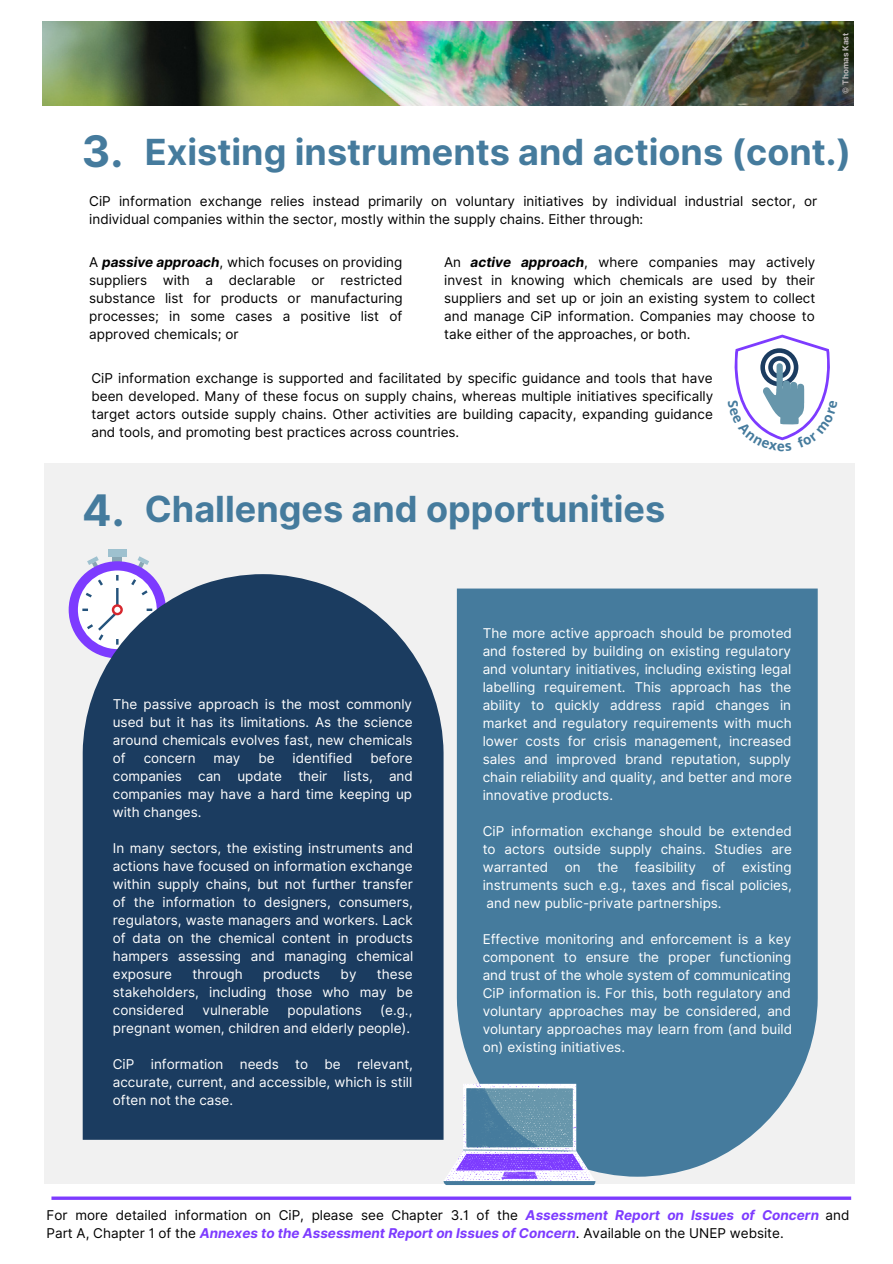
<style>
.page{position:relative;width:893px;height:1264px;background:#fff}
.page>*{position:absolute;margin:0;border:0;box-sizing:border-box;transform-origin:0 0}
.t1{font:700 43.5px "Inter";color:#457b9d}
.t2{font:700 36px "Inter";color:#457b9d}
.t3{font:13.5px/18px "Inter";color:#fff;text-align:justify}
.t4{font:13.5px/18px "Inter";color:#000;text-align:justify}
.t5{font:700 8.1px "Inter";color:#bbb5b5}
.s1{font-size:43.5px}
.s2{font-weight:700;font-style:italic}
.s3{font-weight:700;font-style:italic;color:#7d3bff}
</style>
<div class="page">
<div style="left:44px;top:463px;width:810px;height:720px;background:#f1f1f1"></div>
<svg style="left:137px;top:556px;width:12px;height:12px"></svg>
<svg style="left:87px;top:556px;width:12px;height:11px"></svg>
<div style="left:112px;top:556px;width:10px;height:10px;background:#88a6b3"></div>
<div style="left:69px;top:561px;width:97px;height:97px;background:#7d3bff;border-radius:50%"></div>
<div style="left:78px;top:570px;width:79px;height:79px;background:#fff;border-radius:50%"></div>
<div style="left:108px;top:549px;width:18px;height:7px;background:#9ec1cf"></div>
<svg style="left:83px;top:574px;width:360px;height:565px;background:#29476a"></svg>
<div style="left:457px;top:588px;width:360px;height:588px;background:#457b9d"></div>
<svg style="left:443px;top:1083px;width:152px;height:101px"></svg>
<img style="left:42px;top:21px;width:810px;height:84px">
<hr style="left:51px;top:1196px;width:800px;height:3px;background:#7d3bff">
<svg style="left:734px;top:334px;width:96px;height:107px"></svg>
<p class="t5" style="left:840px;top:94px;width:62px;rotate:-90deg">© Thomas Kast</p>
<h2 class="t2" style="left:82px;top:131px;width:770px"><span class="s1">3.</span> Existing instruments and actions (cont.)</h2>
<p class="t4" style="left:89px;top:192px;width:729px">CiP information exchange relies instead primarily on voluntary initiatives by individual industrial sector, or individual companies within the sector, mostly within the supply chains. Either through:</p>
<p class="t4" style="left:89px;top:253px;width:315px">A <span class="s2">passive approach</span>, which focuses on providing suppliers with a declarable or restricted substance list for products or manufacturing processes; in some cases a positive list of approved chemicals; or</p>
<p class="t4" style="left:91px;top:368px;width:623px">CiP information exchange is supported and facilitated by specific guidance and tools that have been developed. Many of these focus on supply chains, whereas multiple initiatives specifically target actors outside supply chains. Other activities are building capacity, expanding guidance and tools, and promoting best practices across countries.</p>
<p class="t4" style="left:444px;top:253px;width:373px">An <span class="s2">active approach</span>, where companies may actively invest in knowing which chemicals are used by their suppliers and set up or join an existing system to collect and manage CiP information. Companies may choose to take either of the approaches, or both.</p>
<h1 class="t1" style="left:82px;top:484px;width:44px">4.</h1>
<h2 class="t2" style="left:145px;top:487px;width:522px">Challenges and opportunities</h2>
<p class="t3" style="left:113px;top:695px;width:301px">The passive approach is the most commonly used but it has its limitations. As the science around chemicals evolves fast, new chemicals of</p>
<p class="t3" style="left:113px;top:749px;width:301px;text-indent:257px">before companies can update their lists, and companies may have a hard time keeping up with changes.</p>
<p class="t3" style="left:113px;top:839px;width:302px">In many sectors, the existing instruments and actions have focused on information exchange within supply chains, but not further transfer of the information to designers, consumers, regulators, waste managers and workers. Lack of data on the chemical content in products hampers assessing and managing chemical exposure</p>
<p class="t3" style="left:144px;top:749px;width:53px">concern</p>
<p class="t3" style="left:213px;top:749px;width:28px">may</p>
<p class="t3" style="left:258px;top:749px;width:18px">be</p>
<p class="t3" style="left:292px;top:749px;width:61px">identified</p>
<p class="t3" style="left:113px;top:965px;width:301px;text-indent:264px">these stakeholders, including those who may be considered</p>
<p class="t3" style="left:192px;top:965px;width:52px">through</p>
<p class="t3" style="left:263px;top:965px;width:59px">products</p>
<p class="t3" style="left:340px;top:965px;width:17px">by</p>
<p class="t3" style="left:113px;top:1000px;width:301px;text-align:right">(e.g.,<br>pregnant women, children and elderly people).</p>
<p class="t3" style="left:113px;top:1054px;width:302px">CiP information needs to be relevant, accurate, current, and accessible, which is still often not the case.</p>
<p class="t3" style="left:203px;top:1000px;width:68px">vulnerable</p>
<p class="t3" style="left:287px;top:1000px;width:76px">populations</p>
<p class="t3" style="left:482px;top:624px;width:311px">The more active approach should be promoted and fostered by building on existing regulatory and voluntary initiatives, including existing legal labelling requirement. This approach has the ability to quickly address rapid changes in market and regulatory requirements with much lower costs for crisis management, increased sales and improved brand reputation, supply chain reliability and quality, and better and more innovative products.</p>
<p class="t3" style="left:482px;top:822px;width:311px">CiP information exchange should be extended to actors outside supply chains. Studies are warranted on the feasibility of existing instruments such e.g., taxes and fiscal policies, and new public-private partnerships.</p>
<p class="t3" style="left:482px;top:929px;width:311px">Effective monitoring and enforcement is a key component to ensure the proper functioning and trust of the whole system of communicating CiP information is. For this, both regulatory and voluntary approaches may be considered, and voluntary approaches may learn from (and build on) existing initiatives.</p>
<p class="t4" style="left:47px;top:1206px;width:804px">For more detailed information on CiP, please see Chapter 3.1 of the <span class="s3">Assessment Report on Issues of Concern</span> and<br>Part A, Chapter 1 of the <span class="s3">Annexes to the Assessment Report on Issues of Concern</span>. Available on the UNEP website.</p>
</div>
